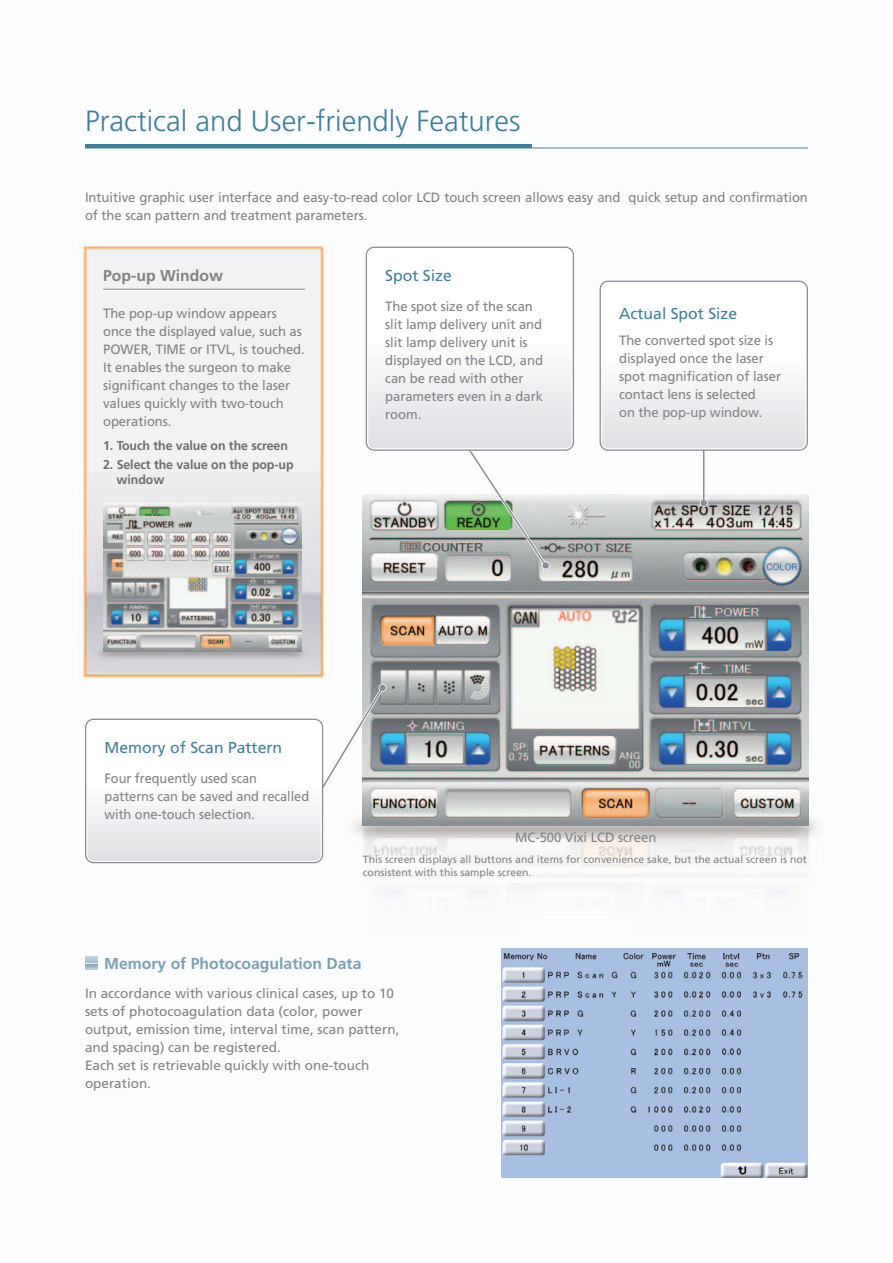
<style>
.page{position:relative;width:893px;height:1263px;background:#fff}
.page>*{position:absolute;margin:0;border:0;box-sizing:border-box;transform-origin:0 0}
.t1{font:300 29.25px "Frutiger";color:#407f98}
.t2{font:15.75px "Frutiger";color:#407f98}
.t3{font:700 15.75px "Frutiger";color:#7ba0b2}
.t4{font:700 15.75px "Frutiger";color:#808285}
.t5{font:13.5px/18px "Frutiger";letter-spacing:-.005em;color:#808285}
.t6{font:13.5px/18px "Frutiger";letter-spacing:-.005em;color:#808285;scale:.95 1}
.t7{font:700 12.75px/15px "Frutiger";letter-spacing:-.005em;color:#6c6d70}
.t8{font:10.5px/12.8px "Frutiger";color:#808285}
</style>
<div class="page">
<img style="left:79px;top:144px;width:740px;height:1034px">
<img style="left:363px;top:494px;width:446px;height:332px">
<img style="left:104px;top:504px;width:197px;height:148px">
<img style="left:502px;top:948px;width:306px;height:230px">
<hr style="left:85px;top:145px;width:446px;height:3px;background:#407f98">
<hr style="left:85px;top:148px;width:723px;height:1px;background:#407f98">
<hr style="left:103px;top:289px;width:202px;height:1px;background:#808285">
<div style="left:367px;top:248px;width:206px;height:201px;background:#fff;border-radius:7px"></div>
<div style="left:368px;top:249px;width:203px;height:199px;background:linear-gradient(to bottom,#fff,#e5e5e9);border-radius:6px"></div>
<svg style="left:467px;top:447px;width:83px;height:123px"></svg>
<svg style="left:699px;top:451px;width:9px;height:57px"></svg>
<svg style="left:600px;top:281px;width:208px;height:170px"></svg>
<div style="left:601px;top:282px;width:206px;height:167px;background:#fff;border-radius:7px"></div>
<div style="left:602px;top:283px;width:203px;height:165px;background:linear-gradient(to bottom,#fff,#e5e5e9);border-radius:6px"></div>
<svg style="left:320px;top:683px;width:67px;height:107px"></svg>
<div style="left:379px;top:684px;width:7px;height:7px;background:#8b8a97;border-radius:50%"></div>
<svg style="left:85px;top:719px;width:238px;height:144px"></svg>
<div style="left:86px;top:720px;width:236px;height:142px;background:#fff;border-radius:7px"></div>
<div style="left:88px;top:721px;width:233px;height:140px;background:linear-gradient(to bottom,#fff,#e5e5e9);border-radius:6px"></div>
<svg style="left:85px;top:957px;width:13px;height:12px"></svg>
<h1 class="t1" style="left:85px;top:109px;width:437px">Practical and User-friendly Features</h1>
<p class="t5" style="left:85px;top:189px;width:724px">Intuitive graphic user interface and easy-to-read color LCD touch screen allows easy and quick setup and confirmation of the scan pattern and treatment parameters.</p>
<p class="t4" style="left:103px;top:268px;width:121px">Pop-up Window</p>
<p class="t5" style="left:103px;top:305px;width:203px">The pop-up window appears once the displayed value, such as<br>POWER, TIME or ITVL, is touched.<br>It enables the surgeon to make significant changes to the laser values quickly with two-touch operations.</p>
<p class="t7" style="left:103px;top:438px;width:186px">1. Touch the value on the screen</p>
<p class="t7" style="left:117px;top:458px;width:178px;text-indent:-14px">2. Select the value on the pop-up window</p>
<p class="t2" style="left:385px;top:269px;width:68px">Spot Size</p>
<p class="t5" style="left:385px;top:298px;width:159px">The spot size of the scan slit lamp delivery unit and slit lamp delivery unit is displayed on the LCD, and can be read with other parameters even in a dark room.</p>
<p class="t2" style="left:619px;top:307px;width:120px">Actual Spot Size</p>
<p class="t5" style="left:619px;top:333px;width:164px">The converted spot size is displayed once the laser spot magnification of laser contact lens is selected<br>on the pop-up window.</p>
<p class="t2" style="left:105px;top:741px;width:179px">Memory of Scan Pattern</p>
<p class="t6" style="left:105px;top:770px;width:217px">Four frequently used scan patterns can be saved and recalled with one-touch selection.</p>
<p class="t5" style="left:515px;top:829px;width:143px">MC-500 Vixi LCD screen</p>
<p class="t8" style="left:363px;top:854px;width:446px">This screen displays all buttons and items for convenience sake, but the actual screen is not consistent with this sample screen.</p>
<p class="t3" style="left:104px;top:955px;width:259px">Memory of Photocoagulation Data</p>
<p class="t5" style="left:85px;top:985px;width:316px">In accordance with various clinical cases, up to 10 sets of photocoagulation data (color, power output, emission time, interval time, scan pattern, and spacing) can be registered.<br>Each set is retrievable quickly with one-touch operation.</p>
</div>
